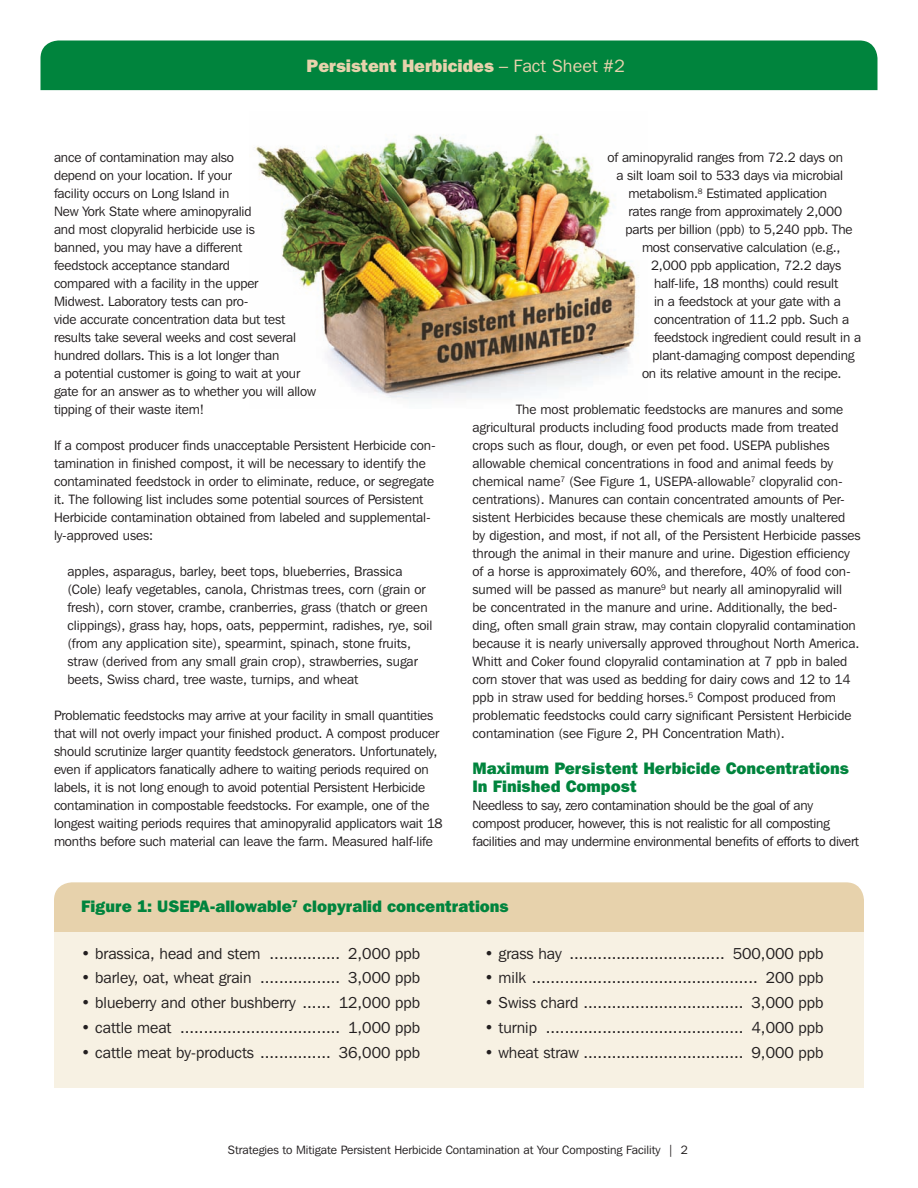
<style>
.page{position:relative;width:918px;height:1188px;background:#fff}
.page>*{position:absolute;margin:0;border:0;box-sizing:border-box;transform-origin:0 0}
.t1{font:800 18px "Franklin Gothic";color:#e7d2ac}
.t2{font:800 16.5px/18px "Franklin Gothic IT Cby BT";color:#00843d}
.t3{font:15.75px "Franklin Gothic IT Cby BT";color:#231f20}
.t4{font:13.5px/18px "Franklin Gothic IT Cby BT";letter-spacing:-.005em;color:#231f20}
.t5{font:12px "Franklin Gothic IT Cby BT";color:#231f20}
.s1{font-weight:400}
</style>
<div class="page">
<img style="left:254px;top:134px;width:385px;height:267px">
<div style="left:54px;top:932px;width:810px;height:156px;background:#f7f1e3"></div>
<div style="left:54px;top:882px;width:810px;height:50px;background:#e7d2ac"></div>
<div style="left:40px;top:40px;width:838px;height:50px;background:#00843d"></div>
<h1 class="t1" style="left:307px;top:55px;width:320px">Persistent Herbicides <span class="s1">– Fact Sheet #2</span></h1>
<p class="t4" style="left:54px;top:148px;width:263px">ance of contamination may also<br>depend on your location. If your<br>facility occurs on Long Island in<br>New York State where aminopyralid<br>and most clopyralid herbicide use is<br>banned, you may have a different<br>feedstock acceptance standard<br>compared with a facility in the upper<br>Midwest. Laboratory tests can pro-<br>vide accurate concentration data but test results take several weeks and cost several hundred dollars. This is a lot longer than<br>a potential customer is going to wait at your gate for an answer as to whether you will allow tipping of their waste item!</p>
<p class="t4" style="left:54px;top:436px;width:383px">If a compost producer finds unacceptable Persistent Herbicide con&shy;tamination in finished compost, it will be necessary to identify the contaminated feedstock in order to eliminate, reduce, or segregate it. The following list includes some potential sources of Persistent Herbicide contamination obtained from labeled and supplemental&shy;ly-approved uses:</p>
<p class="t4" style="left:68px;top:562px;width:367px">apples, asparagus, barley, beet tops, blueberries, Brassica (Cole) leafy vegetables, canola, Christmas trees, corn (grain or fresh), corn stover, crambe, cranberries, grass (thatch or green clippings), grass hay, hops, oats, peppermint, radishes, rye, soil (from any application site), spearmint, spinach, stone fruits, straw (derived from any small grain crop), strawberries, sugar beets, Swiss chard, tree waste, turnips, and wheat</p>
<p class="t4" style="left:54px;top:706px;width:390px">Problematic feedstocks may arrive at your facility in small quantities that will not overly impact your finished product. A compost producer should scrutinize larger quantity feedstock generators. Unfortunately, even if applicators fanatically adhere to waiting periods required on labels, it is not long enough to avoid potential Persistent Herbicide contamination in compostable feedstocks. For example, one of the longest waiting periods requires that aminopyralid applicators wait 18 months before such material can leave the farm. Measured half-life</p>
<p class="t4" style="left:608px;top:148px;width:237px">of aminopyralid ranges from 72.2 days on</p>
<p class="t4" style="left:617px;top:166px;width:228px">a silt loam soil to 533 days via microbial</p>
<p class="t4" style="left:629px;top:184px;width:200px">metabolism.<sup>8</sup> Estimated application</p>
<p class="t4" style="left:629px;top:202px;width:215px">rates range from approximately 2,000</p>
<p class="t4" style="left:626px;top:220px;width:229px">parts per billion (ppb) to 5,240 ppb. The</p>
<p class="t4" style="left:642px;top:238px;width:200px">most conservative calculation (e.g.,</p>
<p class="t4" style="left:651px;top:256px;width:192px">2,000 ppb application, 72.2 days</p>
<p class="t4" style="left:654px;top:274px;width:186px">half-life, 18 months) could result</p>
<p class="t4" style="left:654px;top:292px;width:189px">in a feedstock at your gate with a</p>
<p class="t4" style="left:654px;top:310px;width:197px">concentration of 11.2 ppb. Such a</p>
<p class="t4" style="left:654px;top:328px;width:209px">feedstock ingredient could result in a</p>
<p class="t4" style="left:653px;top:346px;width:203px">plant-damaging compost depending</p>
<p class="t4" style="left:642px;top:364px;width:201px">on its relative amount in the recipe.</p>
<p class="t4" style="left:472px;top:400px;width:390px;text-indent:44px">The most problematic feedstocks are manures and some agricultural products including food products made from treated crops such as flour, dough, or even pet food. USEPA publishes allowable chemical concentrations in food and animal feeds by chemical name<sup>7</sup> (See Figure 1, USEPA-allowable<sup>7</sup> clopyralid con&shy;centrations). Manures can contain concentrated amounts of Per&shy;sistent Herbicides because these chemicals are mostly unaltered by digestion, and most, if not all, of the Persistent Herbicide passes through the animal in their manure and urine. Digestion efficiency of a horse is approximately 60%, and therefore, 40% of food con&shy;sumed will be passed as manure<sup>9</sup> but nearly all aminopyralid will<br>be concentrated in the manure and urine. Additionally, the bed&shy;ding, often small grain straw, may contain clopyralid contamination because it is nearly universally approved throughout North America.<br>Whitt and Coker found clopyralid contamination at 7 ppb in baled corn stover that was used as bedding for dairy cows and 12 to 14 ppb in straw used for bedding horses.<sup>5</sup> Compost produced from problematic feedstocks could carry significant Persistent Herbicide contamination (see Figure 2, PH Concentration Math).</p>
<p class="t2" style="left:472px;top:759px;width:378px">Maximum Persistent Herbicide Concentrations<br>In Finished Compost</p>
<p class="t4" style="left:472px;top:796px;width:388px">Needless to say, zero contamination should be the goal of any compost producer, however, this is not realistic for all composting facilities and may undermine environmental benefits of efforts to divert</p>
<p class="t2" style="left:81px;top:897px;width:429px">Figure 1: USEPA-allowable<sup>7</sup> clopyralid concentrations</p>
<p class="t3" style="left:81px;top:944px;width:341px">• brassica, head and stem ............... 2,000 ppb</p>
<p class="t3" style="left:81px;top:968px;width:341px">• barley, oat, wheat grain ................. 3,000 ppb</p>
<p class="t3" style="left:81px;top:993px;width:341px">• blueberry and other bushberry ...... 12,000 ppb</p>
<p class="t3" style="left:81px;top:1018px;width:341px">• cattle meat .................................. 1,000 ppb</p>
<p class="t3" style="left:81px;top:1043px;width:341px">• cattle meat by-products ............... 36,000 ppb</p>
<p class="t3" style="left:485px;top:943px;width:341px">• grass hay ................................. 500,000 ppb</p>
<p class="t3" style="left:485px;top:968px;width:341px">• milk ................................................ 200 ppb</p>
<p class="t3" style="left:485px;top:993px;width:341px">• Swiss chard .................................. 3,000 ppb</p>
<p class="t3" style="left:485px;top:1018px;width:341px">• turnip .......................................... 4,000 ppb</p>
<p class="t3" style="left:485px;top:1042px;width:341px">• wheat straw .................................. 9,000 ppb</p>
<p class="t5" style="left:228px;top:1142px;width:462px">Strategies to Mitigate Persistent Herbicide Contamination at Your Composting Facility | 2</p>
</div>
